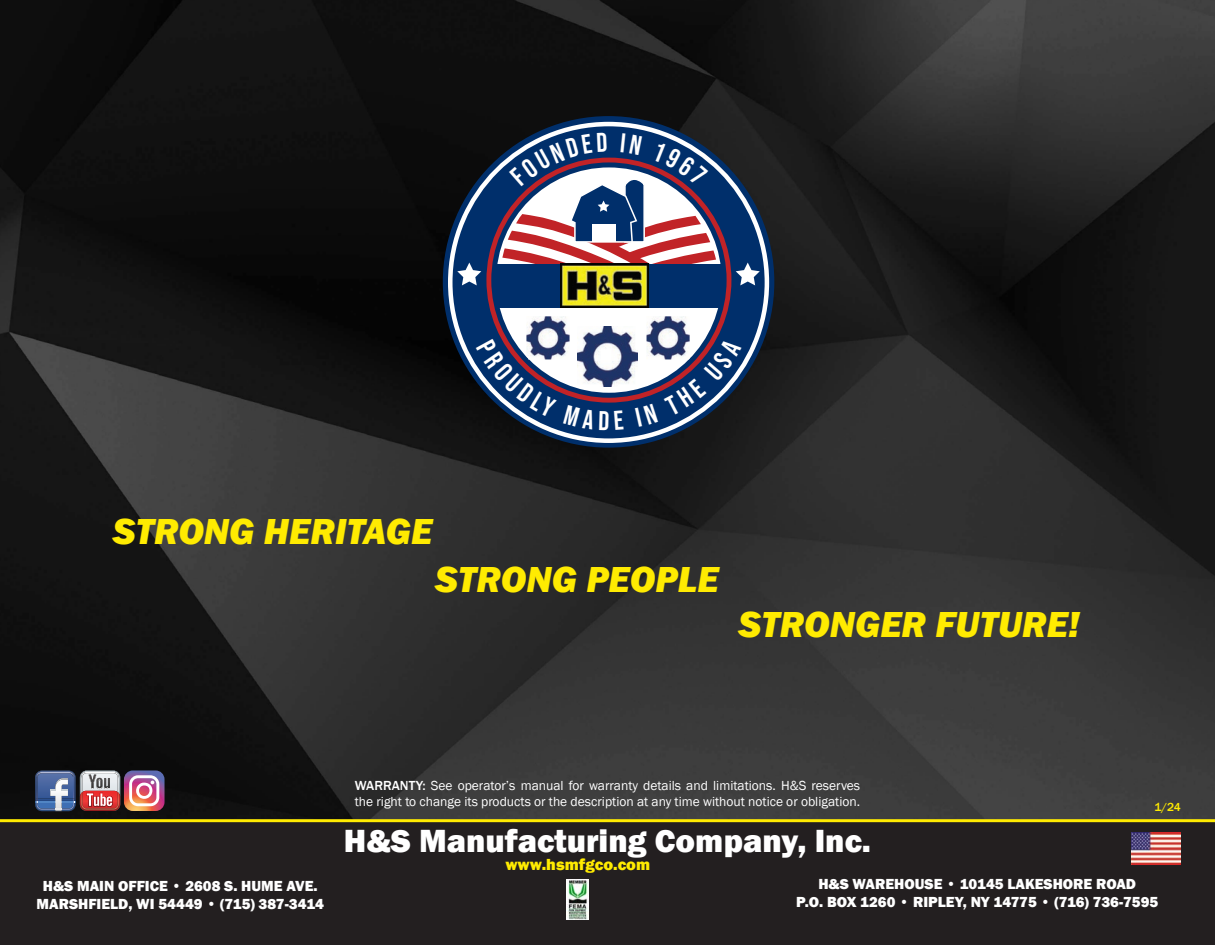
<style>
.page{position:relative;width:1215px;height:945px;background:#fff}
.page>*{position:absolute;margin:0;border:0;box-sizing:border-box;transform-origin:0 0}
.t1{font:italic 800 37.2px "Franklin Gothic";color:#ffeb01}
.t2{font:800 33px "Franklin Gothic";color:#fff}
.t3{font:800 16.5px "Franklin Gothic";color:#ffeb01}
.t4{font:800 15px "Franklin Gothic";color:#fff}
.t5{font:13.5px/16.2px "Franklin Gothic";color:#fff}
.t6{font:500 12px "Franklin Gothic";color:#ffeb01}
.s1{font-weight:500}
</style>
<div class="page">
<img style="left:0;top:0;width:1215px;height:819px">
<div style="left:0;top:819px;width:1215px;height:126px;background:#231f20"></div>
<img style="left:35px;top:770px;width:130px;height:41px">
<img style="left:567px;top:879px;width:22px;height:40px">
<img style="left:1131px;top:832px;width:49px;height:32px">
<svg style="left:448px;top:122px;width:321px;height:321px;background:#24374e"></svg>
<svg style="left:486px;top:158px;width:245px;height:245px"></svg>
<img style="left:578px;top:326px;width:60px;height:61px">
<img style="left:526px;top:316px;width:44px;height:43px">
<img style="left:647px;top:316px;width:43px;height:43px">
<img style="left:561px;top:306px;width:87px;height:1px">
<svg style="left:457px;top:263px;width:24px;height:22px"></svg>
<svg style="left:736px;top:263px;width:24px;height:22px"></svg>
<svg style="left:502px;top:133px;width:214px;height:173px"></svg>
<svg style="left:476px;top:339px;width:81px;height:79px;background:#384d76"></svg>
<div style="left:563px;top:405px;width:61px;height:25px;background:#002f6b"></div>
<svg style="left:635px;top:403px;width:23px;height:24px"></svg>
<svg style="left:664px;top:339px;width:78px;height:76px;background:#384e77"></svg>
<p class="t1" style="left:113px;top:507px;width:322px">STRONG HERITAGE</p>
<p class="t1" style="left:435px;top:555px;width:285px">STRONG PEOPLE</p>
<p class="t1" style="left:738px;top:600px;width:343px">STRONGER FUTURE!</p>
<p class="t4" style="left:43px;top:876px;width:276px">H&amp;S MAIN OFFICE • 2608 S. HUME AVE.</p>
<p class="t4" style="left:37px;top:894px;width:289px">MARSHFIELD, WI 54449 • (715) 387-3414</p>
<p class="t5" style="left:355px;top:777px;width:507px"><span class="s1">WARRANTY:</span> See operator’s manual for warranty details and limitations. H&amp;S reserves the right to change its products or the description at any time without notice or obligation.</p>
<p class="t2" style="left:344px;top:820px;width:529px">H&amp;S Manufacturing Company, Inc.</p>
<p class="t3" style="left:505px;top:854px;width:146px">www.hsmfgco.com</p>
<p class="t6" style="left:1154px;top:800px;width:28px">1/24</p>
<p class="t4" style="left:818px;top:875px;width:319px">H&amp;S WAREHOUSE • 10145 LAKESHORE ROAD</p>
<p class="t4" style="left:796px;top:893px;width:364px">P.O. BOX 1260 • RIPLEY, NY 14775 • (716) 736-7595</p>
</div>
